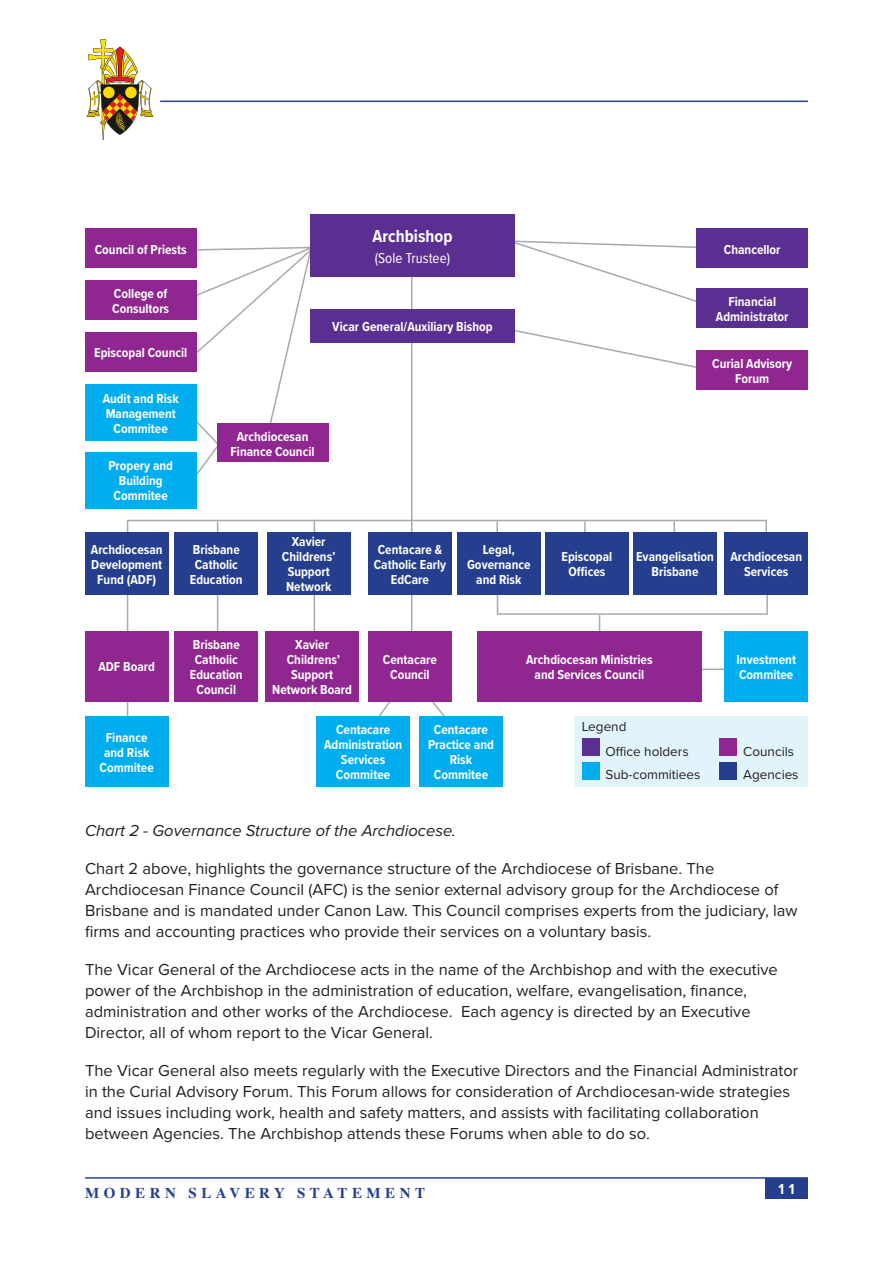
<style>
.page{position:relative;width:893px;height:1263px;background:#fff}
.page>*{position:absolute;margin:0;border:0;box-sizing:border-box;transform-origin:0 0}
.t1{font:700 18px "Proxima Nova Cond";color:#fff}
.t2{font:16.5px/21px "Proxima Nova";color:#231f20}
.t3{font:italic 16.5px "Proxima Nova";color:#231f20}
.t4{font:700 15px "Times";letter-spacing:.3em;color:#253f8e}
.t5{font:15px "Proxima Nova Cond";color:#fff}
.t6{font:700 15px "Proxima Nova Cond";color:#fff}
.t7{font:700 13.5px/15px "Proxima Nova Cond";color:#fff;text-align:center}
.t8{font:13.5px "Proxima Nova";color:#231f20}
</style>
<div class="page">
<svg style="left:87px;top:39px;width:66px;height:101px"></svg>
<hr style="left:85px;top:1177px;width:723px;height:2px;background:#253f8e">
<hr style="left:160px;top:101px;width:648px;height:1px;background:#253f8e">
<div style="left:765px;top:1178px;width:43px;height:20px;background:#253f8e"></div>
<svg style="left:186px;top:244px;width:134px;height:241px"></svg>
<svg style="left:506px;top:327px;width:190px;height:41px"></svg>
<svg style="left:514px;top:239px;width:182px;height:63px"></svg>
<svg style="left:126px;top:519px;width:642px;height:238px"></svg>
<hr style="left:411px;top:238px;width:1px;height:441px;background:#a8a9ad">
<hr style="left:314px;top:520px;width:1px;height:125px;background:#a8a9ad">
<hr style="left:217px;top:521px;width:1px;height:129px;background:#a8a9ad">
<hr style="left:496px;top:521px;width:2px;height:58px;background:#a8a9ad">
<hr style="left:584px;top:521px;width:2px;height:63px;background:#a8a9ad">
<hr style="left:673px;top:521px;width:2px;height:55px;background:#a8a9ad">
<div style="left:85px;top:532px;width:83px;height:62px;background:#253f8e"></div>
<div style="left:85px;top:631px;width:83px;height:70px;background:#90268f"></div>
<div style="left:85px;top:716px;width:83px;height:71px;background:#00aeef"></div>
<div style="left:175px;top:532px;width:83px;height:62px;background:#253f8e"></div>
<div style="left:175px;top:631px;width:83px;height:70px;background:#90268f"></div>
<div style="left:267px;top:532px;width:83px;height:62px;background:#253f8e"></div>
<div style="left:265px;top:631px;width:94px;height:70px;background:#90268f"></div>
<div style="left:316px;top:716px;width:94px;height:71px;background:#00aeef"></div>
<div style="left:368px;top:532px;width:84px;height:62px;background:#253f8e"></div>
<div style="left:368px;top:631px;width:84px;height:70px;background:#90268f"></div>
<div style="left:419px;top:716px;width:84px;height:71px;background:#00aeef"></div>
<div style="left:574px;top:716px;width:234px;height:71px;background:#e1f4fc"></div>
<div style="left:725px;top:532px;width:83px;height:62px;background:#253f8e"></div>
<div style="left:477px;top:631px;width:225px;height:70px;background:#90268f"></div>
<div style="left:310px;top:215px;width:204px;height:62px;background:#5b2e91"></div>
<div style="left:310px;top:309px;width:204px;height:33px;background:#5b2e91"></div>
<div style="left:696px;top:229px;width:112px;height:39px;background:#5b2e91"></div>
<div style="left:85px;top:229px;width:111px;height:39px;background:#90268f"></div>
<div style="left:696px;top:288px;width:112px;height:40px;background:#5b2e91"></div>
<div style="left:85px;top:281px;width:111px;height:39px;background:#90268f"></div>
<div style="left:85px;top:384px;width:111px;height:57px;background:#00aeef"></div>
<div style="left:85px;top:452px;width:111px;height:57px;background:#00aeef"></div>
<div style="left:217px;top:423px;width:111px;height:39px;background:#90268f"></div>
<div style="left:696px;top:350px;width:112px;height:39px;background:#90268f"></div>
<div style="left:85px;top:332px;width:111px;height:39px;background:#90268f"></div>
<div style="left:457px;top:532px;width:83px;height:62px;background:#253f8e"></div>
<div style="left:545px;top:532px;width:84px;height:62px;background:#253f8e"></div>
<div style="left:633px;top:532px;width:84px;height:62px;background:#253f8e"></div>
<div style="left:725px;top:631px;width:83px;height:70px;background:#00aeef"></div>
<div style="left:582px;top:738px;width:18px;height:18px;background:#5b2e91"></div>
<div style="left:582px;top:762px;width:18px;height:17px;background:#00aeef"></div>
<div style="left:719px;top:738px;width:18px;height:18px;background:#90268f"></div>
<div style="left:719px;top:762px;width:18px;height:17px;background:#253f8e"></div>
<p class="t1" style="left:372px;top:223px;width:81px">Archbishop</p>
<p class="t5" style="left:375px;top:247px;width:77px">(Sole Trustee)</p>
<p class="t7" style="left:95px;top:241px;width:93px">Council of Priests</p>
<p class="t7" style="left:724px;top:241px;width:58px">Chancellor</p>
<p class="t7" style="left:112px;top:286px;width:58px;text-align:left">College of<br>Consultors</p>
<p class="t7" style="left:94px;top:345px;width:95px">Episcopal Council</p>
<p class="t7" style="left:103px;top:391px;width:78px">Audit and Risk<br>Management<br>Commitee</p>
<p class="t7" style="left:108px;top:458px;width:66px">Propery and<br>Building<br>Commitee</p>
<p class="t7" style="left:332px;top:319px;width:162px">Vicar General/Auxiliary Bishop</p>
<p class="t7" style="left:231px;top:428px;width:85px">Archdiocesan<br>Finance Council</p>
<p class="t7" style="left:716px;top:294px;width:74px">Financial<br>Administrator</p>
<p class="t7" style="left:712px;top:355px;width:81px">Curial Advisory<br>Forum</p>
<p class="t7" style="left:91px;top:541px;width:73px">Archdiocesan</p>
<p class="t7" style="left:91px;top:556px;width:72px">Development<br>Fund (ADF)</p>
<p class="t7" style="left:98px;top:659px;width:58px">ADF Board</p>
<p class="t7" style="left:100px;top:729px;width:56px">Finance and Risk<br>Commitee</p>
<p class="t7" style="left:190px;top:541px;width:54px">Brisbane<br>Catholic<br>Education</p>
<p class="t7" style="left:190px;top:637px;width:54px">Brisbane<br>Catholic<br>Education<br>Council</p>
<p class="t7" style="left:282px;top:534px;width:55px">Xavier<br>Childrens’<br>Support<br>Network</p>
<p class="t7" style="left:374px;top:541px;width:74px">Centacare &amp;<br>Catholic Early<br>EdCare</p>
<p class="t7" style="left:467px;top:541px;width:65px">Legal,<br>Governance and Risk</p>
<p class="t7" style="left:562px;top:549px;width:52px">Episcopal<br>Offices</p>
<p class="t7" style="left:636px;top:549px;width:79px">Evangelisation<br>Brisbane</p>
<p class="t7" style="left:730px;top:549px;width:73px">Archdiocesan<br>Services</p>
<p class="t7" style="left:272px;top:637px;width:81px">Xavier<br>Childrens’<br>Support<br>Network Board</p>
<p class="t7" style="left:324px;top:722px;width:80px">Centacare<br>Administration<br>Services<br>Commitee</p>
<p class="t7" style="left:383px;top:652px;width:56px">Centacare<br>Council</p>
<p class="t7" style="left:428px;top:722px;width:67px">Centacare<br>Practice and<br>Risk</p>
<p class="t7" style="left:434px;top:767px;width:56px">Commitee</p>
<p class="t7" style="left:526px;top:652px;width:128px">Archdiocesan Ministries and Services Council</p>
<p class="t8" style="left:582px;top:719px;width:46px">Legend</p>
<p class="t8" style="left:605px;top:767px;width:96px">Sub-commitiees</p>
<p class="t8" style="left:605px;top:743px;width:85px">Office holders</p>
<p class="t7" style="left:736px;top:652px;width:61px;text-align:left">Investment<br>Commitee</p>
<p class="t8" style="left:743px;top:743px;width:52px">Councils</p>
<p class="t8" style="left:743px;top:767px;width:57px">Agencies</p>
<p class="t3" style="left:85px;top:821px;width:372px">Chart 2 - Governance Structure of the Archdiocese.</p>
<p class="t2" style="left:85px;top:859px;width:714px">Chart 2 above, highlights the governance structure of the Archdiocese of Brisbane. The Archdiocesan Finance Council (AFC) is the senior external advisory group for the Archdiocese of Brisbane and is mandated under Canon Law. This Council comprises experts from the judiciary, law firms and accounting practices who provide their services on a voluntary basis.</p>
<p class="t2" style="left:85px;top:960px;width:694px">The Vicar General of the Archdiocese acts in the name of the Archbishop and with the executive power of the Archbishop in the administration of education, welfare, evangelisation, finance, administration and other works of the Archdiocese. Each agency is directed by an Executive Director, all of whom report to the Vicar General.</p>
<p class="t2" style="left:85px;top:1061px;width:715px">The Vicar General also meets regularly with the Executive Directors and the Financial Administrator in the Curial Advisory Forum. This Forum allows for consideration of Archdiocesan-wide strategies and issues including work, health and safety matters, and assists with facilitating collaboration between Agencies. The Archbishop attends these Forums when able to do so.</p>
<p class="t4" style="left:85px;top:1178px;width:341px">MODERN SLAVERY STATEMENT</p>
<p class="t6" style="left:778px;top:1177px;width:17px">1 1</p>
</div>
